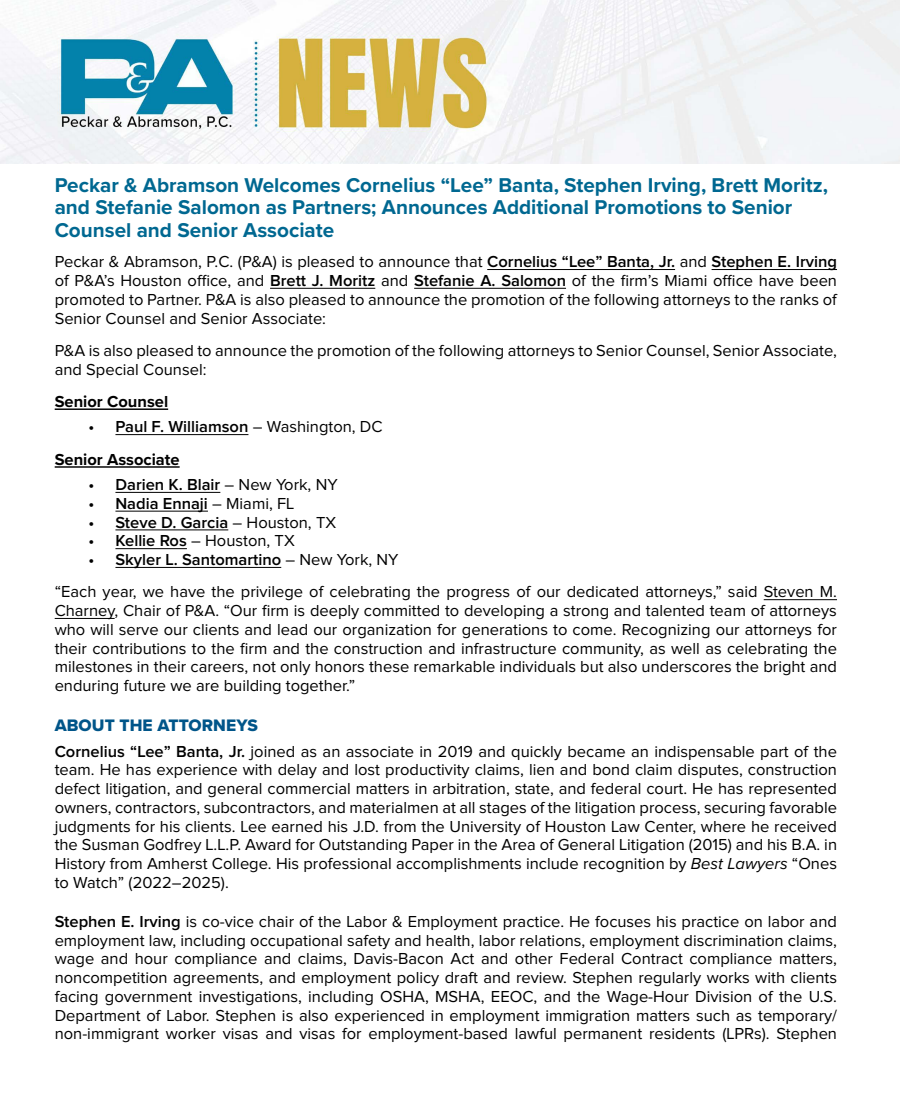
<style>
.page{position:relative;width:900px;height:1118px;background:#fff}
.page>*{position:absolute;margin:0;border:0;box-sizing:border-box;transform-origin:0 0}
.t1{font:700 20.7px/22.5px "Proxima Nova";color:#006891}
.t2{font:17.25px "Proxima Nova Extrabld";letter-spacing:.005em;color:#005589}
.t3{font:16.5px/18.8px "Proxima Nova";color:#000;text-align:justify}
.t4{font:600 16.5px/32.2px "Proxima Nova";color:#000}
.t5{font:700 16.5px "Proxima Nova";color:#000}
.s1{font-weight:600}
.s2{font-weight:400}
.s3{font-weight:700}
.s4{font-style:italic}
</style>
<div class="page">
<img style="left:0;top:0;width:900px;height:164px">
<hr style="left:487px;top:269px;width:188px;height:1px;background:#000">
<hr style="left:712px;top:269px;width:125px;height:1px;background:#000">
<hr style="left:270px;top:288px;width:105px;height:1px;background:#000">
<hr style="left:414px;top:288px;width:152px;height:1px;background:#000">
<hr style="left:55px;top:408px;width:113px;height:2px;background:#000">
<hr style="left:115px;top:434px;width:133px;height:1px;background:#000">
<hr style="left:55px;top:466px;width:125px;height:1px;background:#000">
<hr style="left:115px;top:492px;width:105px;height:1px;background:#000">
<hr style="left:115px;top:511px;width:93px;height:1px;background:#000">
<hr style="left:115px;top:529px;width:113px;height:1px;background:#000">
<hr style="left:115px;top:548px;width:72px;height:1px;background:#000">
<hr style="left:115px;top:567px;width:166px;height:1px;background:#000">
<hr style="left:764px;top:599px;width:73px;height:1px;background:#000">
<hr style="left:55px;top:618px;width:60px;height:1px;background:#000">
<p class="t1" style="left:55px;top:173px;width:775px">Peckar &amp; Abramson Welcomes Cornelius “Lee” Banta, Stephen Irving, Brett Moritz, and Stefanie Salomon as Partners; Announces Additional Promotions to Senior<br>Counsel and Senior Associate</p>
<p class="t3" style="left:55px;top:253px;width:784px">Peckar &amp; Abramson, P.C. (P&amp;A) is pleased to announce that <span class="s1">Cornelius “Lee” Banta, Jr.</span> and <span class="s1">Stephen E. Irving </span>of P&amp;A’s Houston office, and <span class="s1">Brett J. Moritz</span> and <span class="s1">Stefanie A. Salomon</span> of the firm’s Miami office have been promoted to Partner. P&amp;A is also pleased to announce the promotion of the following attorneys to the ranks of Senior Counsel and Senior Associate:</p>
<p class="t3" style="left:55px;top:341px;width:784px">P&amp;A is also pleased to announce the promotion of the following attorneys to Senior Counsel, Senior Associate, and Special Counsel:</p>
<p class="t5" style="left:55px;top:389px;width:115px">Senior Counsel</p>
<p class="t4" style="left:55px;top:411px;width:329px;text-indent:34px">• Paul F. Williamson <span class="s2">– Washington, DC<br></span><span class="s3">Senior Associate</span></p>
<p class="t4" style="left:88px;top:469px;width:251px">• Darien K. Blair <span class="s2">– New York, NY</span></p>
<p class="t4" style="left:88px;top:487px;width:207px">• Nadia Ennaji <span class="s2">– Miami, FL</span></p>
<p class="t4" style="left:88px;top:506px;width:249px">• Steve D. Garcia <span class="s2">– Houston, TX</span></p>
<p class="t3" style="left:88px;top:532px;width:208px"><span class="s1">• Kellie Ros</span> – Houston, TX</p>
<p class="t3" style="left:55px;top:544px;width:784px;line-height:32.2px;text-indent:34px"><span class="s1">• Skyler L. Santomartino</span> – New York, NY<br>“Each year, we have the privilege of celebrating the progress of our dedicated attorneys,” said Steven M.</p>
<p class="t3" style="left:55px;top:601px;width:784px">Charney, Chair of P&amp;A. “Our firm is deeply committed to developing a strong and talented team of attorneys who will serve our clients and lead our organization for generations to come. Recognizing our attorneys for their contributions to the firm and the construction and infrastructure community, as well as celebrating the milestones in their careers, not only honors these remarkable individuals but also underscores the bright and enduring future we are building together.”</p>
<p class="t2" style="left:55px;top:712px;width:205px">ABOUT THE ATTORNEYS</p>
<p class="t3" style="left:55px;top:742px;width:784px"><span class="s1">Cornelius “Lee” Banta, Jr.</span> joined as an associate in 2019 and quickly became an indispensable part of the team. He has experience with delay and lost productivity claims, lien and bond claim disputes, construction defect litigation, and general commercial matters in arbitration, state, and federal court. He has represented owners, contractors, subcontractors, and materialmen at all stages of the litigation process, securing favorable judgments for his clients. Lee earned his J.D. from the University of Houston Law Center, where he received the Susman Godfrey L.L.P. Award for Outstanding Paper in the Area of General Litigation (2015) and his B.A. in History from Amherst College. His professional accomplishments include recognition by <span class="s4">Best Lawyers</span> “Ones to Watch” (2022–2025).</p>
<p class="t3" style="left:55px;top:912px;width:784px"><span class="s1">Stephen E. Irving</span> is co-vice chair of the Labor &amp; Employment practice. He focuses his practice on labor and employment law, including occupational safety and health, labor relations, employment discrimination claims, wage and hour compliance and claims, Davis-Bacon Act and other Federal Contract compliance matters, noncompetition agreements, and employment policy draft and review. Stephen regularly works with clients facing government investigations, including OSHA, MSHA, EEOC, and the Wage-Hour Division of the U.S.<br>Department of Labor. Stephen is also experienced in employment immigration matters such as temporary/ non-immigrant worker visas and visas for employment-based lawful permanent residents (LPRs). Stephen</p>
</div>
